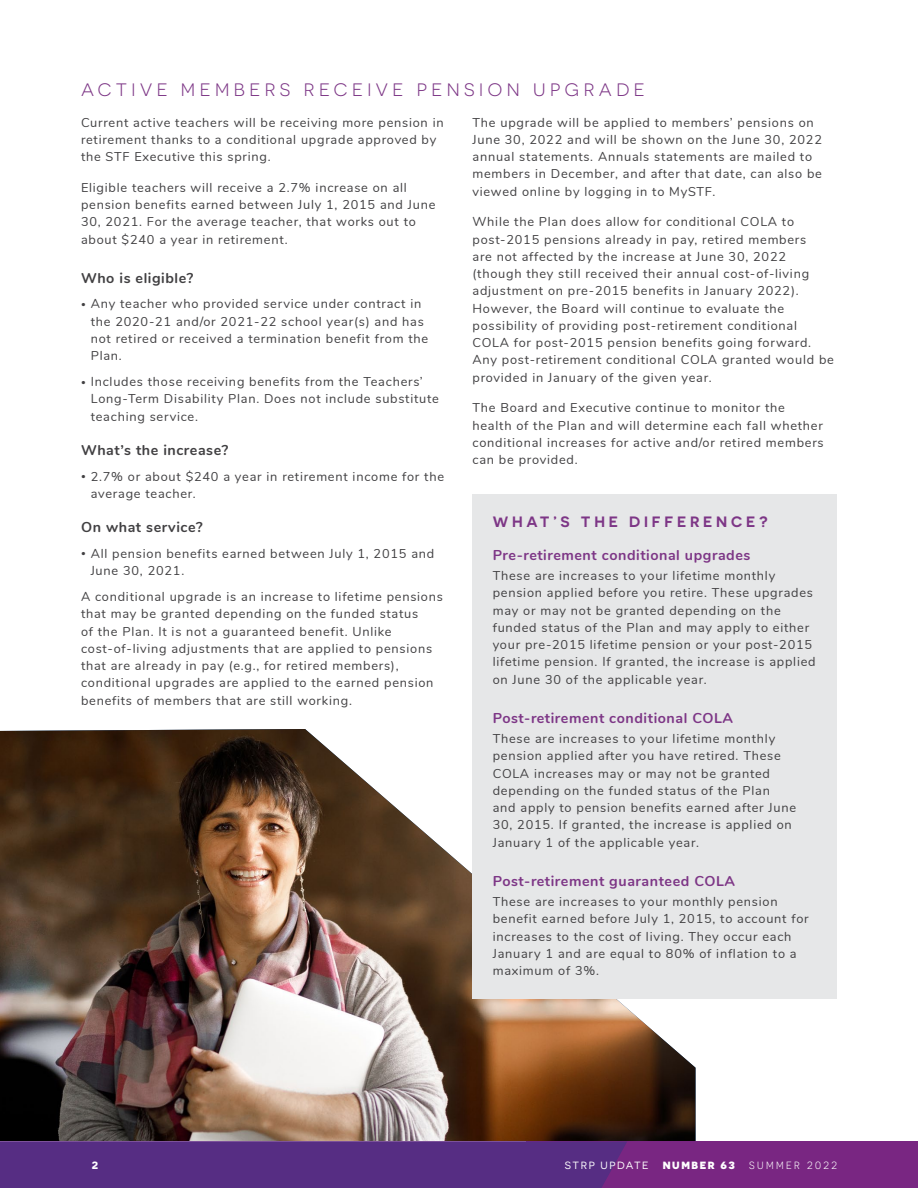
<style>
.page{position:relative;width:918px;height:1188px;background:#fff}
.page>*{position:absolute;margin:0;border:0;box-sizing:border-box;transform-origin:0 0}
.t1{font:18px "Novecentosanswide";letter-spacing:.25em;color:#7d3686}
.t2{font:600 15px "Novecentosanswide";letter-spacing:.25em;color:#7d3686}
.t3{font:700 14.25px "Nunito";letter-spacing:.04em;color:#7d3686}
.t4{font:700 14.25px "Nunito";letter-spacing:.04em;color:#414042}
.t5{font:12.75px/17.2px "Nunito";letter-spacing:.06em;color:#414042}
.t6{font:10.5px "Novecentosanswide";letter-spacing:.15em;color:#fff}
.t7{font:10.5px "Novecentosans";letter-spacing:.23em;color:#fff}
.t8{font:800 10.5px "Novecentosanswide";letter-spacing:.15em;color:#fff}
.t9{font:700 10.5px "Novecentosanswide";color:#fff}
.s1{font-size:9px}
</style>
<div class="page">
<img style="left:0;top:729px;width:696px;height:413px">
<div style="left:527px;top:1142px;width:391px;height:46px;background:#792682"></div>
<div style="left:0;top:1142px;width:627px;height:46px;background:#562d83"></div>
<div style="left:472px;top:495px;width:365px;height:504px;background:#e6e7e8"></div>
<h1 class="t1" style="left:81px;top:79px;width:565px">ACTIVE MEMBERS RECEIVE PENSION UPGRADE</h1>
<p class="t5" style="left:81px;top:113px;width:364px">Current active teachers will be receiving more pension in retirement thanks to a conditional upgrade approved by the STF Executive this spring.</p>
<p class="t5" style="left:81px;top:178px;width:356px">Eligible teachers will receive a 2.7% increase on all pension benefits earned between July 1, 2015 and June 30, 2021. For the average teacher, that works out to about $240 a year in retirement.</p>
<p class="t4" style="left:81px;top:267px;width:114px">Who is eligible?</p>
<p class="t5" style="left:91px;top:295px;width:339px;text-indent:-10px"><span class="s1">•</span> Any teacher who provided service under contract in the 2020-21 and/or 2021-22 school year(s) and has not retired or received a termination benefit from the Plan.</p>
<p class="t5" style="left:91px;top:372px;width:350px;text-indent:-10px"><span class="s1">•</span> Includes those receiving benefits from the Teachers’<br>Long-Term Disability Plan. Does not include substitute teaching service.</p>
<p class="t4" style="left:81px;top:439px;width:149px">What’s the increase?</p>
<p class="t5" style="left:91px;top:467px;width:355px;text-indent:-10px"><span class="s1">•</span> 2.7% or about $240 a year in retirement income for the average teacher.</p>
<p class="t4" style="left:81px;top:517px;width:123px">On what service?</p>
<p class="t5" style="left:91px;top:544px;width:345px;text-indent:-10px"><span class="s1">•</span> All pension benefits earned between July 1, 2015 and<br>June 30, 2021.</p>
<p class="t5" style="left:81px;top:587px;width:363px">A conditional upgrade is an increase to lifetime pensions that may be granted depending on the funded status<br>of the Plan. It is not a guaranteed benefit. Unlike cost-of-living adjustments that are applied to pensions that are already in pay (e.g., for retired members), conditional upgrades are applied to the earned pension benefits of members that are still working.</p>
<p class="t5" style="left:473px;top:113px;width:351px">The upgrade will be applied to members’ pensions on June 30, 2022 and will be shown on the June 30, 2022 annual statements. Annuals statements are mailed to members in December, and after that date, can also be viewed online by logging in to MySTF.</p>
<p class="t5" style="left:473px;top:213px;width:363px">While the Plan does allow for conditional COLA to post-2015 pensions already in pay, retired members<br>are not affected by the increase at June 30, 2022 (though they still received their annual cost-of-living adjustment on pre-2015 benefits in January 2022).<br>However, the Board will continue to evaluate the possibility of providing post-retirement conditional COLA for post-2015 pension benefits going forward.<br>Any post-retirement conditional COLA granted would be provided in January of the given year.</p>
<p class="t5" style="left:473px;top:399px;width:353px">The Board and Executive continue to monitor the health of the Plan and will determine each fall whether conditional increases for active and/or retired members can be provided.</p>
<p class="t2" style="left:493px;top:513px;width:276px">WHAT’S THE DIFFERENCE?</p>
<p class="t3" style="left:493px;top:544px;width:259px">Pre-retirement conditional upgrades</p>
<p class="t5" style="left:493px;top:566px;width:324px">These are increases to your lifetime monthly pension applied before you retire. These upgrades may or may not be granted depending on the funded status of the Plan and may apply to either your pre-2015 lifetime pension or your post-2015 lifetime pension. If granted, the increase is applied on June 30 of the applicable year.</p>
<p class="t3" style="left:493px;top:707px;width:242px">Post-retirement conditional COLA</p>
<p class="t5" style="left:493px;top:729px;width:305px">These are increases to your lifetime monthly pension applied after you have retired. These COLA increases may or may not be granted depending on the funded status of the Plan<br>and apply to pension benefits earned after June 30, 2015. If granted, the increase is applied on January 1 of the applicable year.</p>
<p class="t3" style="left:493px;top:870px;width:244px">Post-retirement guaranteed COLA</p>
<p class="t5" style="left:493px;top:892px;width:317px">These are increases to your monthly pension benefit earned before July 1, 2015, to account for increases to the cost of living. They occur each January 1 and are equal to 80% of inflation to a maximum of 3%.</p>
<p class="t9" style="left:92px;top:1159px;width:8px">2</p>
<p class="t6" style="left:565px;top:1159px;width:85px">STRP UPDATE</p>
<p class="t8" style="left:663px;top:1159px;width:74px">NUMBER 63</p>
<p class="t7" style="left:749px;top:1159px;width:89px">SUMMER 2022</p>
</div>
